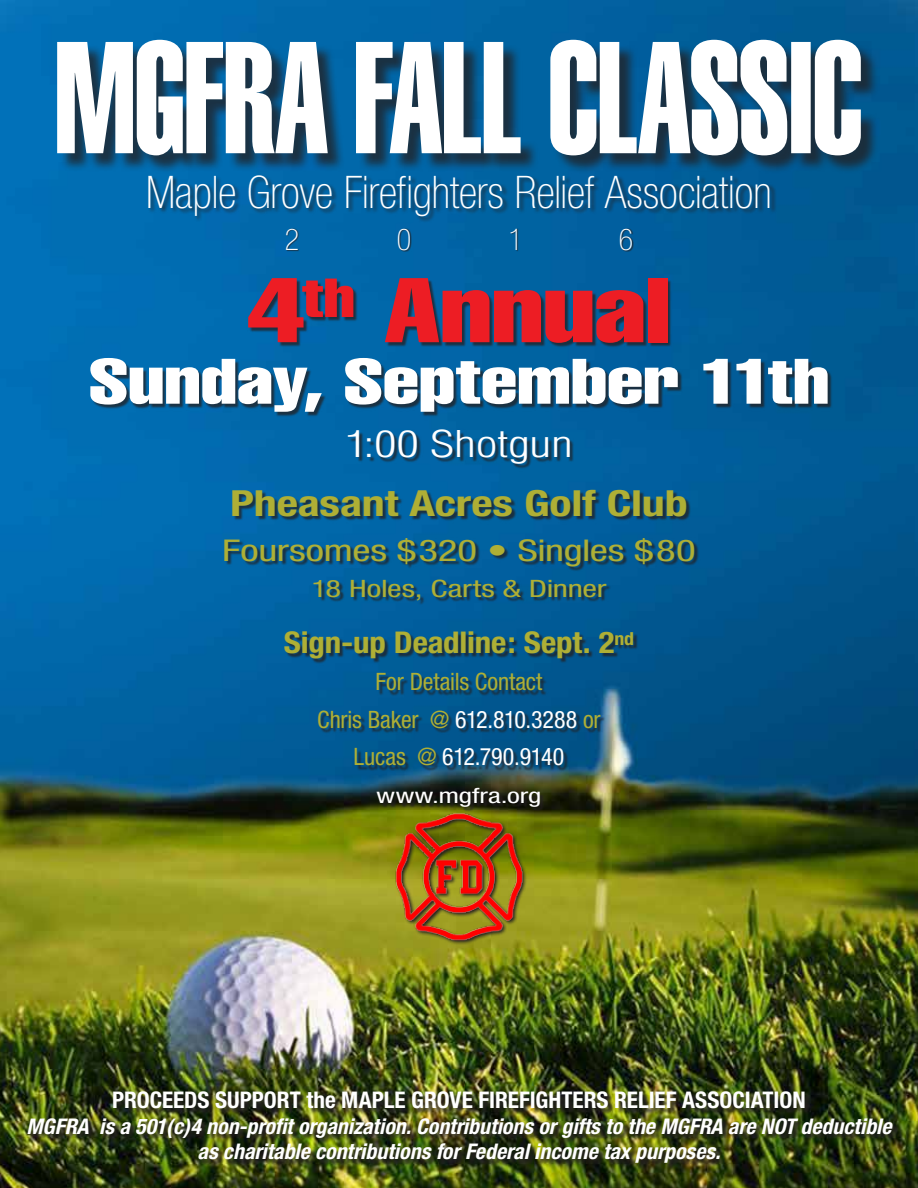
<style>
.page{position:relative;width:918px;height:1188px;background:#fff}
.page>*{position:absolute;margin:0;border:0;box-sizing:border-box;transform-origin:0 0}
.t1{font:extra-condensed 90px "Helvetica";letter-spacing:-.01em;color:#ed1d24;scale:1.37 1}
.t2{font:extra-condensed 63px "Helvetica";letter-spacing:-.005em;color:#fff;scale:1.37 1}
.t3{font:100 condensed 45px "Helvetica Neue";letter-spacing:-.005em;color:#fff}
.t4{font:700 condensed 36px "Helvetica Neue";letter-spacing:-.005em;color:#afaf35;scale:1.28 1}
.t5{font:300 condensed 36px "Helvetica";letter-spacing:-.005em;color:#fff;scale:1.37 1}
.t6{font:condensed 30px "Helvetica Neue";letter-spacing:-.01em;color:#afaf35;scale:1.37 1}
.t7{font:700 condensed 30px "Helvetica Neue";letter-spacing:-.005em;color:#afaf35;scale:1.1 1}
.t8{font:100 condensed 30px "Helvetica Neue";color:#fff}
.t9{font:condensed 24px/37.5px "Helvetica Neue";letter-spacing:-.005em;color:#afaf35;text-align:center}
.t10{font:condensed 24px "Helvetica Neue";letter-spacing:-.005em;color:#afaf35;scale:1.37 1}
.t11{font:700 condensed 22.95px "Helvetica Neue";color:#fff}
.t12{font:italic 700 condensed 21.6px/25.5px "Helvetica Neue";color:#fff;text-align:center}
.t13{font:condensed 21px "Helvetica Neue";color:#fff;scale:1.37 1}
.s1{color:#fff}
</style>
<div class="page">
<img style="left:0;top:0;width:918px;height:1188px">
<img style="left:27px;top:1092px;width:872px;height:78px">
<div style="left:92px;top:280px;width:741px;height:532px;background:#231f20;opacity:.75"></div>
<div style="left:148px;top:175px;width:628px;height:48px;background:#231f20;opacity:.75"></div>
<div style="left:286px;top:229px;width:348px;height:23px;background:#0163a1"></div>
<img style="left:372px;top:808px;width:173px;height:138px">
<div style="left:59px;top:42px;width:821px;height:132px;background:#231f20;opacity:.75"></div>
<svg style="left:57px;top:40px;width:804px;height:115px"></svg>
<h3 class="t3" style="left:146px;top:167px;width:627px">Maple Grove Firefighters Relief Association</h3>
<h3 class="t8" style="left:285px;top:222px;width:16px">2</h3>
<h3 class="t8" style="left:397px;top:222px;width:16px">0</h3>
<h3 class="t8" style="left:508px;top:222px;width:16px">1</h3>
<h3 class="t8" style="left:619px;top:222px;width:16px">6</h3>
<h1 class="t1" style="left:248px;top:253px;width:310px">4<sup>th</sup> Annual</h1>
<h2 class="t2" style="left:88px;top:341px;width:542px">Sunday, September 11th</h2>
<h3 class="t5" style="left:345px;top:423px;width:168px">1:00 Shotgun</h3>
<h3 class="t4" style="left:230px;top:481px;width:359px">Pheasant Acres Golf Club</h3>
<h3 class="t6" style="left:222px;top:533px;width:347px">Foursomes $320 • Singles $80</h3>
<p class="t10" style="left:312px;top:574px;width:217px">18 Holes, Carts &amp; Dinner</p>
<h3 class="t7" style="left:284px;top:624px;width:320px">Sign-up Deadline: Sept. 2<sup>nd</sup></h3>
<p class="t9" style="left:317px;top:663px;width:285px">For Details Contact<br>Chris Baker @ <span class="s1">612.810.3288</span> or<br>Lucas @ <span class="s1">612.790.9140</span></p>
<p class="t13" style="left:377px;top:783px;width:122px">www.mgfra.org</p>
<p class="t11" style="left:112px;top:1086px;width:695px">PROCEEDS SUPPORT the MAPLE GROVE FIREFIGHTERS RELIEF ASSOCIATION</p>
<p class="t12" style="left:26px;top:1113px;width:867px">MGFRA is a 501(c)4 non-profit organization. Contributions or gifts to the MGFRA are NOT deductible as charitable contributions for Federal income tax purposes.</p>
</div>
